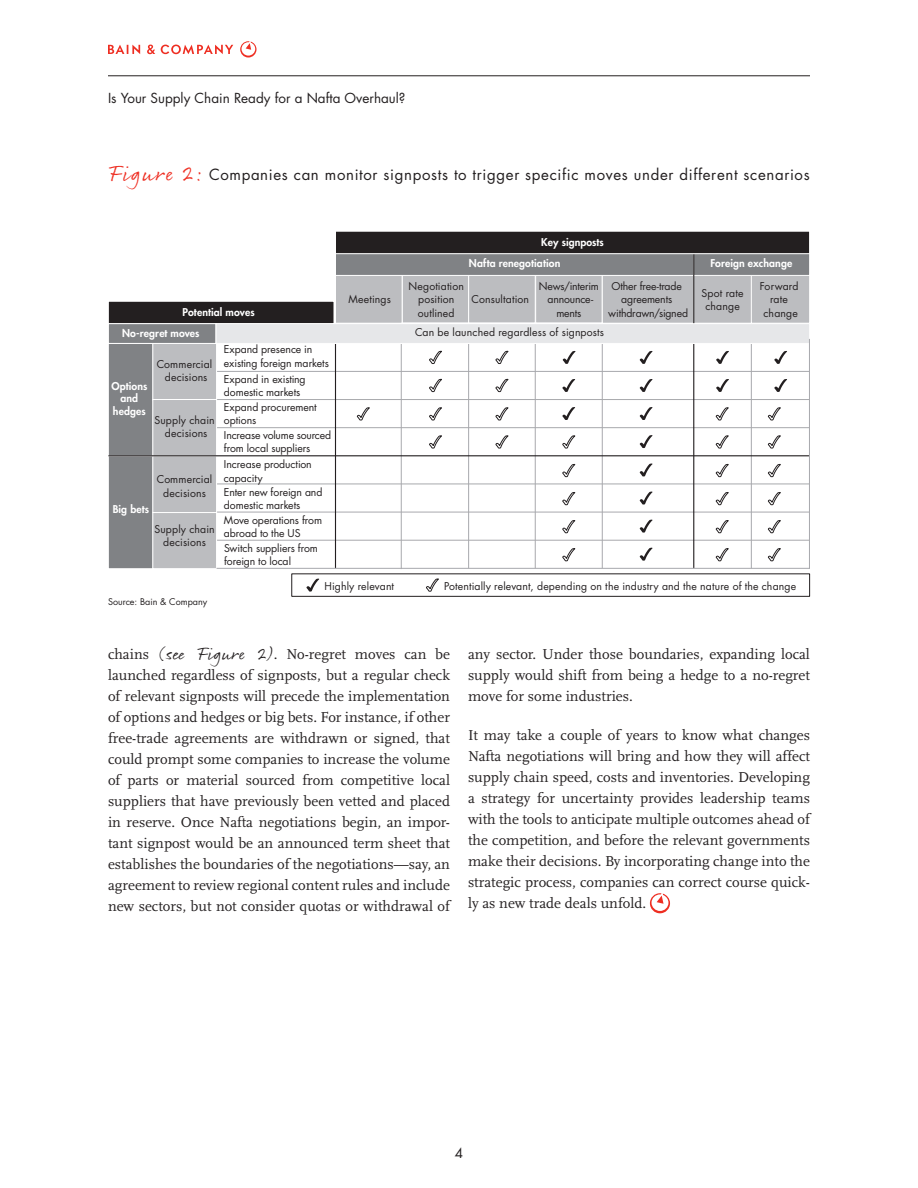
<style>
.page{position:relative;width:918px;height:1188px;background:#fff}
.page>*{position:absolute;margin:0;border:0;box-sizing:border-box;transform-origin:0 0}
.Body_text{font:15px/21px "Scala";color:#231f20;text-align:justify}
.Chart_tagline{font:15px "Futura";letter-spacing:.045em;color:#231f20}
.t1{font:13.5px "Futura";color:#231f20}
.t2{font:10.5px/13.5px "Futura";color:#231f20;text-align:center}
.t3{font:800 10.5px/12.6px "Futura";letter-spacing:.01em;color:#fff;text-align:center}
.t4{font:9px "Futura";color:#231f20}
.s1{font-family:"Rollerscript Rough";font-size:22.5px;color:#ee2e22}
.s2{font-family:"Rollerscript Rough";font-size:18px}
</style>
<div class="page">
<svg style="left:108px;top:45px;width:32px;height:9px"></svg>
<svg style="left:147px;top:45px;width:8px;height:9px"></svg>
<svg style="left:161px;top:45px;width:72px;height:9px"></svg>
<svg style="left:240px;top:41px;width:16px;height:17px"></svg>
<hr style="left:108px;top:76px;width:702px;height:1px;background:#231f20">
<hr style="left:401px;top:339px;width:1px;height:230px;background:#a8a9ad">
<div style="left:108px;top:456px;width:45px;height:113px;background:#808285"></div>
<div style="left:108px;top:456px;width:45px;height:113px;border:1px solid #fff"></div>
<div style="left:108px;top:301px;width:226px;height:23px;background:#231f20"></div>
<div style="left:108px;top:301px;width:226px;height:23px;border:1px solid #fff"></div>
<hr style="left:217px;top:371px;width:592px;height:1px;background:#a8a9ad">
<hr style="left:216px;top:399px;width:593px;height:1px;background:#a8a9ad">
<hr style="left:217px;top:427px;width:592px;height:1px;background:#a8a9ad">
<hr style="left:217px;top:484px;width:592px;height:1px;background:#a8a9ad">
<hr style="left:217px;top:512px;width:592px;height:1px;background:#a8a9ad">
<hr style="left:217px;top:540px;width:592px;height:1px;background:#a8a9ad">
<div style="left:402px;top:275px;width:67px;height:48px;background:#bcbdc0;border:1px solid #fff"></div>
<div style="left:335px;top:275px;width:67px;height:48px;background:#bcbdc0;border:1px solid #fff"></div>
<div style="left:468px;top:275px;width:67px;height:48px;background:#bcbdc0;border:1px solid #fff"></div>
<div style="left:535px;top:275px;width:67px;height:48px;background:#bcbdc0;border:1px solid #fff"></div>
<div style="left:602px;top:275px;width:92px;height:48px;background:#bcbdc0;border:1px solid #fff"></div>
<div style="left:693px;top:275px;width:59px;height:48px;background:#bcbdc0;border:1px solid #fff"></div>
<div style="left:751px;top:275px;width:59px;height:48px;background:#bcbdc0"></div>
<div style="left:751px;top:275px;width:59px;height:48px;border:1px solid #fff"></div>
<div style="left:108px;top:343px;width:45px;height:113px;background:#808285"></div>
<div style="left:108px;top:343px;width:45px;height:113px;border:1px solid #fff"></div>
<div style="left:153px;top:343px;width:64px;height:57px;background:#bcbdc0;border:1px solid #fff"></div>
<div style="left:153px;top:399px;width:64px;height:57px;background:#bcbdc0;border:1px solid #fff"></div>
<div style="left:153px;top:456px;width:64px;height:57px;background:#bcbdc0;border:1px solid #fff"></div>
<div style="left:153px;top:512px;width:64px;height:57px;background:#bcbdc0;border:1px solid #fff"></div>
<hr style="left:468px;top:339px;width:1px;height:229px;background:#a8a9ad">
<hr style="left:535px;top:339px;width:1px;height:229px;background:#a8a9ad">
<hr style="left:602px;top:339px;width:1px;height:229px;background:#a8a9ad">
<hr style="left:751px;top:339px;width:1px;height:229px;background:#a8a9ad">
<svg style="left:781px;top:351px;width:6px;height:9px"></svg>
<svg style="left:781px;top:379px;width:6px;height:9px"></svg>
<svg style="left:306px;top:579px;width:13px;height:13px"></svg>
<svg style="left:357px;top:350px;width:424px;height:242px"></svg>
<div style="left:335px;top:253px;width:359px;height:23px;background:#808285;border:1px solid #fff"></div>
<div style="left:693px;top:253px;width:117px;height:22px;background:#808285"></div>
<div style="left:693px;top:253px;width:117px;height:23px;border:1px solid #fff"></div>
<hr style="left:693px;top:254px;width:1px;height:314px;background:#231f20">
<hr style="left:335px;top:343px;width:1px;height:225px;background:#231f20">
<div style="left:108px;top:323px;width:108px;height:21px;background:#808285;border:1px solid #fff"></div>
<div style="left:216px;top:324px;width:594px;height:19px;background:#e6e7e9"></div>
<div style="left:292px;top:574px;width:518px;height:23px;border:1px solid #231f20"></div>
<hr style="left:108px;top:455px;width:701px;height:1px;background:#231f20">
<hr style="left:217px;top:568px;width:593px;height:1px;background:#a8a9ad">
<hr style="left:809px;top:339px;width:1px;height:229px;background:#a8a9ad">
<div style="left:335px;top:231px;width:475px;height:23px;background:#231f20;border:1px solid #fff"></div>
<svg style="left:650px;top:893px;width:20px;height:20px"></svg>
<p class="t1" style="left:108px;top:89px;width:299px">Is Your Supply Chain Ready for a Nafta Overhaul?</p>
<p class="Chart_tagline" style="left:108px;top:165px;width:703px"><span class="s1">Figure 2:</span> Companies can monitor signposts to trigger specific moves under different scenarios</p>
<p class="t3" style="left:541px;top:235px;width:64px">Key signposts</p>
<p class="t3" style="left:183px;top:305px;width:73px">Potential moves</p>
<p class="t2" style="left:348px;top:293px;width:44px">Meetings</p>
<p class="t3" style="left:469px;top:257px;width:93px">Nafta renegotiation</p>
<p class="t3" style="left:710px;top:257px;width:83px">Foreign exchange</p>
<p class="t2" style="left:408px;top:279px;width:57px">Negotiation position outlined</p>
<p class="t2" style="left:472px;top:293px;width:59px">Consultation</p>
<p class="t2" style="left:539px;top:279px;width:62px">News/interim announce&shy;ments</p>
<p class="t2" style="left:608px;top:279px;width:81px">Other free-trade agreements withdrawn/signed</p>
<p class="t2" style="left:702px;top:286px;width:44px">Spot rate change</p>
<p class="t2" style="left:760px;top:279px;width:40px">Forward rate change</p>
<p class="t3" style="left:122px;top:326px;width:79px">No-regret moves</p>
<p class="t2" style="left:415px;top:326px;width:191px">Can be launched regardless of signposts</p>
<p class="t2" style="left:157px;top:357px;width:57px">Commercial decisions</p>
<p class="t3" style="left:111px;top:379px;width:38px">Options and hedges</p>
<p class="t2" style="left:154px;top:413px;width:62px">Supply chain decisions</p>
<p class="t2" style="left:224px;top:343px;width:106px;text-align:left">Expand presence in existing foreign markets</p>
<p class="t2" style="left:224px;top:372px;width:83px;text-align:left">Expand in existing domestic markets</p>
<p class="t2" style="left:224px;top:400px;width:109px;text-align:left">Expand procurement options<br>Increase volume sourced from local suppliers</p>
<p class="t2" style="left:224px;top:457px;width:100px;text-align:left">Increase production capacity<br>Enter new foreign and domestic markets</p>
<p class="t2" style="left:157px;top:473px;width:57px">Commercial decisions</p>
<p class="t3" style="left:113px;top:503px;width:38px">Big bets</p>
<p class="t2" style="left:154px;top:522px;width:62px">Supply chain decisions</p>
<p class="t2" style="left:224px;top:513px;width:100px;text-align:left">Move operations from abroad to the US<br>Switch suppliers from foreign to local</p>
<p class="t4" style="left:108px;top:596px;width:101px">Source: Bain &amp; Company</p>
<p class="t2" style="left:325px;top:579px;width:71px">Highly relevant</p>
<p class="t2" style="left:444px;top:579px;width:354px">Potentially relevant, depending on the industry and the nature of the change</p>
<p class="Body_text" style="left:108px;top:644px;width:344px">chains <span class="s2">(see Figure 2)</span>. No-regret moves can be launched regardless of signposts, but a regular check of relevant signposts will precede the implementation of options and hedges or big bets. For instance, if other free-trade agreements are withdrawn or signed, that could prompt some companies to increase the volume of parts or material sourced from competitive local suppliers that have previously been vetted and placed in reserve. Once Nafta negotiations begin, an impor&shy;tant signpost would be an announced term sheet that establishes the boundaries of the negotiations—say, an agreement to review regional content rules and include new sectors, but not consider quotas or withdrawal of</p>
<p class="Body_text" style="left:468px;top:644px;width:344px">any sector. Under those boundaries, expanding local supply would shift from being a hedge to a no-regret move for some industries.</p>
<p class="Body_text" style="left:468px;top:725px;width:344px">It may take a couple of years to know what changes Nafta negotiations will bring and how they will affect supply chain speed, costs and inventories. Developing a strategy for uncertainty provides leadership teams with the tools to anticipate multiple outcomes ahead of the competition, and before the relevant governments make their decisions. By incorporating change into the strategic process, companies can correct course quick&shy;ly as new trade deals unfold.</p>
<p class="t1" style="left:455px;top:1144px;width:10px">4</p>
</div>
